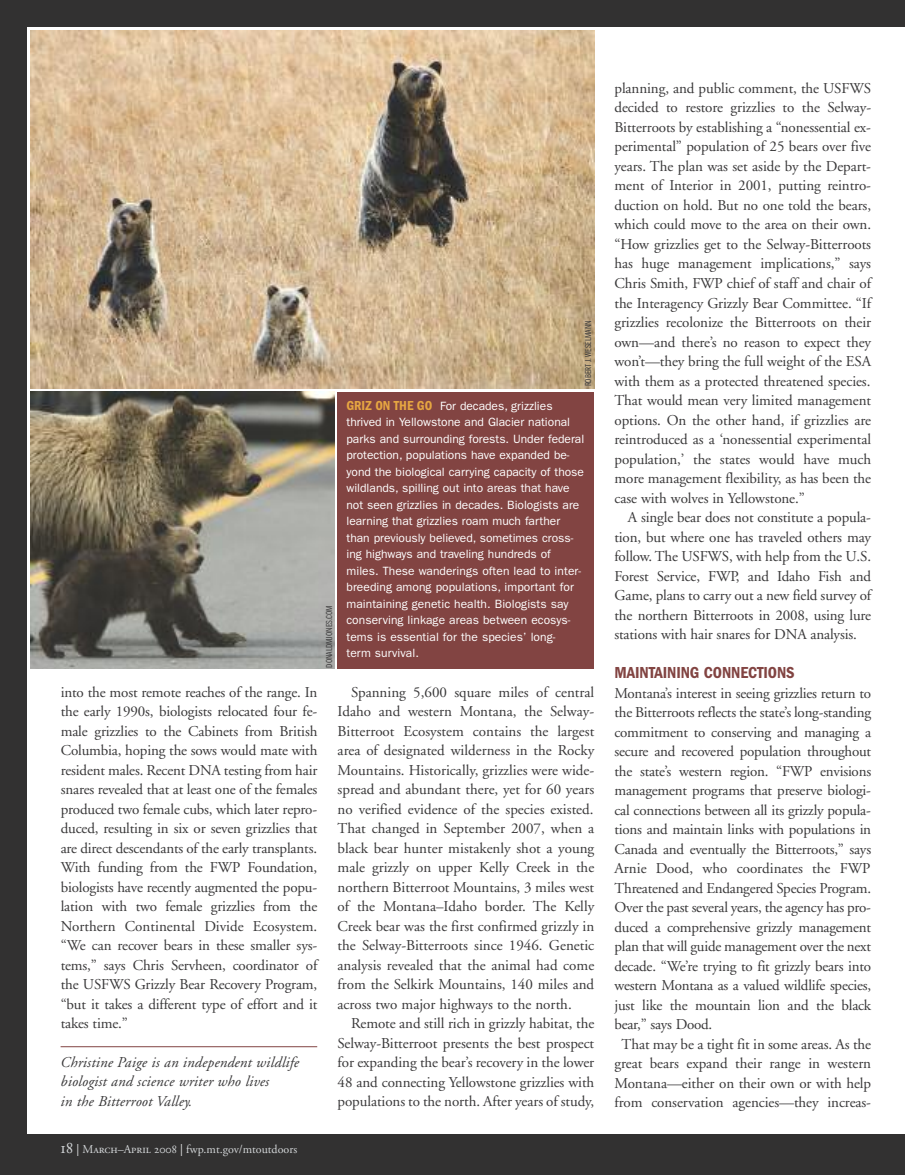
<style>
.page{position:relative;width:905px;height:1175px;background:#fff}
.page>*{position:absolute;margin:0;border:0;box-sizing:border-box;transform-origin:0 0}
.t1{font:600 condensed 16.5px "Franklin Gothic";letter-spacing:-.005em;color:#824442}
.t2{font:15px/19.5px "Adobe Garamond";letter-spacing:-.015em;color:#393839;text-align:justify}
.t3{font:15px/19.5px "Adobe Garamond Italic Os F";letter-spacing:.01em;color:#393839}
.t4{font:12px/16.5px "Franklin Gothic";color:#fff}
.t5{font:12px "Adobe Garamond";color:#d3d6d8}
.t6{font:9px "Franklin Gothic Book Cmpr";color:#393839}
.s1{font-weight:600;font-stretch:condensed;font-size:13.5px;color:#e6a641}
.s2{font-family:"Adobe Garamond Regular SC";font-size:16.5px}
.s3{font-family:"Adobe Garamond Regular SC";color:#f2f3f3}
.s4{font-family:"Adobe Garamond Regular SC"}
</style>
<div class="page">
<div style="left:0;top:1134px;width:904px;height:40px;background:#323131"></div>
<div style="left:0;top:0;width:27px;height:1174px;background:#323131"></div>
<div style="left:0;top:0;width:904px;height:27px;background:#323131"></div>
<hr style="left:61px;top:1046px;width:256px;height:1px;background:#824442">
<img style="left:31px;top:31px;width:563px;height:357px">
<div style="left:337px;top:392px;width:257px;height:276px;background:#824442"></div>
<img style="left:31px;top:392px;width:303px;height:276px">
<p class="t6" style="left:326px;top:668px;width:64px;rotate:-90deg">DONALDMJONES.COM</p>
<p class="t6" style="left:585px;top:386px;width:67px;rotate:-90deg">ROBERT J.WESELMANN</p>
<p class="t4" style="left:346px;top:398px;width:239px"><span class="s1">GRIZ ON THE GO</span> For decades, grizzlies thrived in Yellowstone and Glacier national parks and surrounding forests. Under federal protection, populations have expanded be&shy;yond the biological carrying capacity of those wildlands, spilling out into areas that have not seen grizzlies in decades. Biologists are learning that grizzlies roam much farther than previously believed, sometimes cross&shy;ing highways and traveling hundreds of miles. These wanderings often lead to inter&shy;breeding among populations, important for maintaining genetic health. Biologists say conserving linkage areas between ecosys&shy;tems is essential for the species’ long-<br>term survival.</p>
<p class="t2" style="left:61px;top:683px;width:258px">into the most remote reaches of the range. In the early 1990s, biologists relocated four fe&shy;male grizzlies to the Cabinets from British Columbia, hoping the sows would mate with resident males. Recent DNA testing from hair snares revealed that at least one of the females produced two female cubs, which later repro&shy;duced, resulting in six or seven grizzlies that are direct descendants of the early transplants.<br>With funding from the FWP Foundation, biologists have recently augmented the popu&shy;lation with two female grizzlies from the Northern Continental Divide Ecosystem. “We can recover bears in these smaller sys&shy;tems,” says Chris Servheen, coordinator of the USFWS Grizzly Bear Recovery Program, “but it takes a different type of effort and it takes time.”</p>
<p class="t2" style="left:337px;top:683px;width:258px;text-indent:14px">Spanning 5,600 square miles of central Idaho and western Montana, the Selway-Bitterroot Ecosystem contains the largest area of designated wilderness in the Rocky Mountains. Historically, grizzlies were wide&shy;spread and abundant there, yet for 60 years no verified evidence of the species existed.<br>That changed in September 2007, when a black bear hunter mistakenly shot a young male grizzly on upper Kelly Creek in the northern Bitterroot Mountains, 3 miles west of the Montana–Idaho border. The Kelly Creek bear was the first confirmed grizzly in the Selway-Bitterroots since 1946. Genetic analysis revealed that the animal had come from the Selkirk Mountains, 140 miles and across two major highways to the north.</p>
<p class="t2" style="left:337px;top:1015px;width:258px;text-indent:14px">Remote and still rich in grizzly habitat, the Selway-Bitterroot presents the best prospect for expanding the bear’s recovery in the lower 48 and connecting Yellowstone grizzlies with populations to the north. After years of study,</p>
<p class="t3" style="left:61px;top:1053px;width:240px">Christine Paige is an independent wildlife biologist and science writer who lives<br>in the Bitterroot Valley.</p>
<p class="t5" style="left:61px;top:1144px;width:238px"><span class="s2">18</span> <span class="s3">|</span> <span class="s4">March–April 2008</span> <span class="s3">|</span> fwp.mt.gov/mtoutdoors</p>
<p class="t2" style="left:614px;top:80px;width:258px">planning, and public comment, the USFWS decided to restore grizzlies to the Selway-Bitterroots by establishing a “nonessential ex&shy;perimental” population of 25 bears over five years. The plan was set aside by the Depart&shy;ment of Interior in 2001, putting reintro&shy;duction on hold. But no one told the bears, which could move to the area on their own. “How grizzlies get to the Selway-Bitterroots has huge management implications,” says Chris Smith, FWP chief of staff and chair of the Interagency Grizzly Bear Committee. “If grizzlies recolonize the Bitterroots on their own—and there’s no reason to expect they won’t—they bring the full weight of the ESA with them as a protected threatened species.<br>That would mean very limited management options. On the other hand, if grizzlies are reintroduced as a ‘nonessential experimental population,’ the states would have much more management flexibility, as has been the case with wolves in Yellowstone.”</p>
<p class="t2" style="left:614px;top:509px;width:258px;text-indent:14px">A single bear does not constitute a popula&shy;tion, but where one has traveled others may follow. The USFWS, with help from the U.S.<br>Forest Service, FWP, and Idaho Fish and Game, plans to carry out a new field survey of the northern Bitterroots in 2008, using lure stations with hair snares for DNA analysis.</p>
<p class="t1" style="left:614px;top:667px;width:182px">MAINTAINING CONNECTIONS</p>
<p class="t2" style="left:614px;top:684px;width:258px">Montana’s interest in seeing grizzlies return to</p>
<p class="t2" style="left:614px;top:704px;width:258px">the Bitterroots reflects the state’s long-standing</p>
<p class="t2" style="left:614px;top:723px;width:258px">commitment to conserving and managing a</p>
<p class="t2" style="left:614px;top:743px;width:258px">secure and recovered population throughout</p>
<p class="t2" style="left:614px;top:762px;width:258px">the state’s western region. “FWP envisions</p>
<p class="t2" style="left:614px;top:782px;width:258px">management programs that preserve biologi-</p>
<p class="t2" style="left:614px;top:801px;width:258px">cal connections between all its grizzly popula-</p>
<p class="t2" style="left:614px;top:821px;width:258px">tions and maintain links with populations in</p>
<p class="t2" style="left:614px;top:840px;width:258px">Canada and eventually the Bitterroots,” says</p>
<p class="t2" style="left:614px;top:860px;width:257px">Arnie Dood, who coordinates the FWP</p>
<p class="t2" style="left:614px;top:879px;width:258px">Threatened and Endangered Species Program.</p>
<p class="t2" style="left:614px;top:899px;width:258px">Over the past several years, the agency has pro-</p>
<p class="t2" style="left:614px;top:918px;width:258px">duced a comprehensive grizzly management</p>
<p class="t2" style="left:614px;top:938px;width:258px">plan that will guide management over the next</p>
<p class="t2" style="left:614px;top:957px;width:258px">decade. “We’re trying to fit grizzly bears into</p>
<p class="t2" style="left:614px;top:977px;width:258px">western Montana as a valued wildlife species,</p>
<p class="t2" style="left:614px;top:996px;width:258px">just like the mountain lion and the black</p>
<p class="t2" style="left:614px;top:1016px;width:99px">bear,” says Dood.</p>
<p class="t2" style="left:621px;top:1035px;width:251px">That may be a tight fit in some areas. As the</p>
<p class="t2" style="left:614px;top:1055px;width:258px">great bears expand their range in western</p>
<p class="t2" style="left:614px;top:1074px;width:258px">Montana—either on their own or with help</p>
<p class="t2" style="left:614px;top:1094px;width:258px">from conservation agencies—they increas-</p>
</div>
